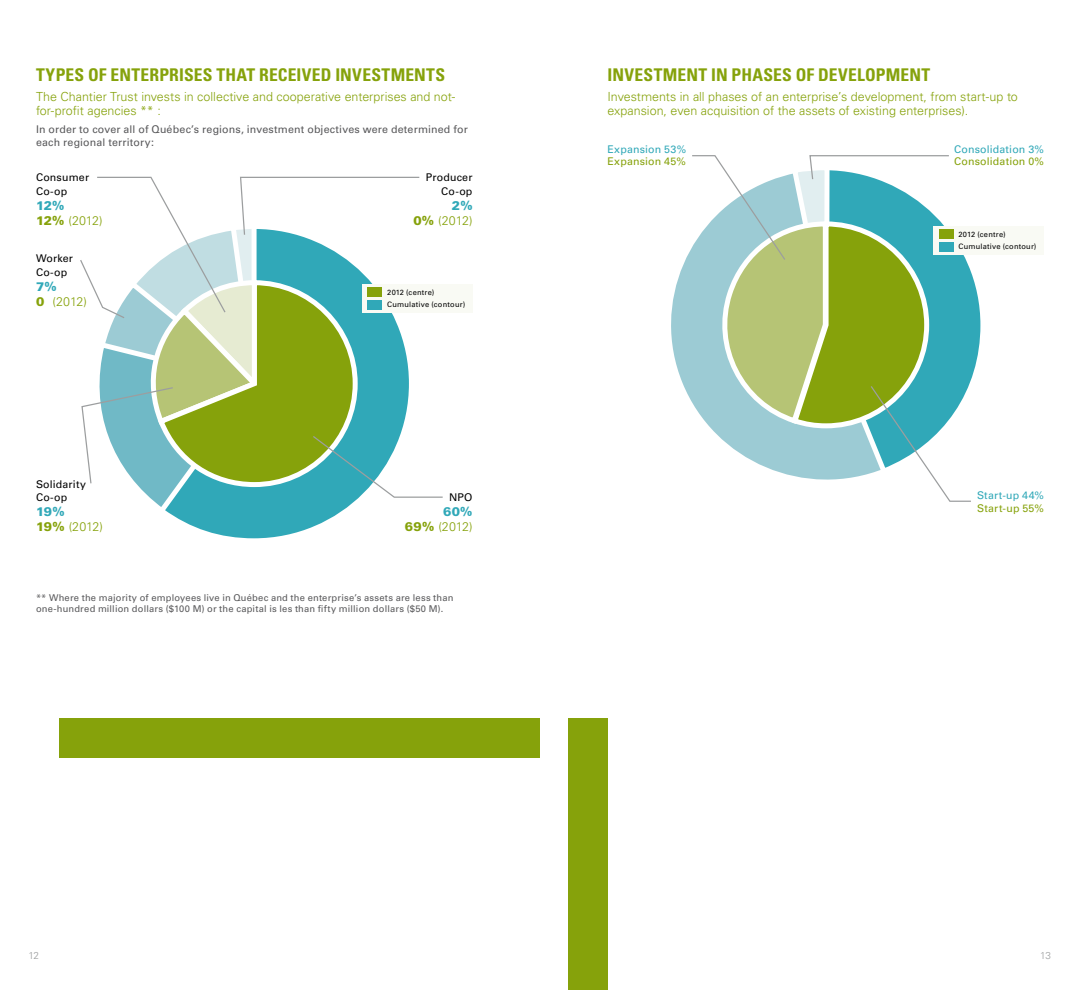
<style>
.page{position:relative;width:1080px;height:990px;background:#fff}
.page>*{position:absolute;margin:0;border:0;box-sizing:border-box;transform-origin:0 0}
.t1{font:700 condensed 17.5px "Univers LT Std";letter-spacing:.01em;color:#86a20b}
.t2{font:300 12.5px/15px "Univers LT Std";color:#86a20b}
.t3{font:10.62px/12.8px "Univers LT Std";letter-spacing:.015em;color:#58585a}
.t4{font:10.62px/13.5px "Univers LT Std";letter-spacing:.015em;color:#000}
.t5{font:10.62px "Univers LT Std";letter-spacing:.015em;color:#30a8b8}
.t6{font:10.62px "Univers LT Std";letter-spacing:.015em;color:#86a20b}
.t7{font:300 10px "Univers LT Std";color:#9c9e9f}
.t8{font:9.38px/11.2px "Univers LT Std";letter-spacing:.02em;color:#58585a}
.t9{font:7.5px/12.5px "Univers LT Std";letter-spacing:.025em;color:#000}
.s1{font-weight:900;color:#30a8b8}
.s2{font-weight:900}
</style>
<div class="page">
<svg style="left:177px;top:518px;width:154px;height:21px"></svg>
<svg style="left:80px;top:176px;width:364px;height:342px"></svg>
<div style="left:362px;top:284px;width:111px;height:28px;background:#f9faf4"></div>
<div style="left:368px;top:288px;width:14px;height:9px;background:#86a20b"></div>
<div style="left:368px;top:300px;width:14px;height:9px;background:#30a8b8"></div>
<div style="left:59px;top:719px;width:481px;height:39px;background:#86a20b"></div>
<div style="left:568px;top:719px;width:40px;height:271px;background:#86a20b"></div>
<svg style="left:671px;top:249px;width:20px;height:151px"></svg>
<svg style="left:972px;top:275px;width:9px;height:102px"></svg>
<svg style="left:691px;top:155px;width:281px;height:347px"></svg>
<div style="left:933px;top:226px;width:111px;height:29px;background:#f9faf4"></div>
<div style="left:939px;top:230px;width:14px;height:9px;background:#86a20b"></div>
<div style="left:939px;top:242px;width:14px;height:9px;background:#30a8b8"></div>
<h1 class="t1" style="left:36px;top:64px;width:411px">TYPES OF ENTERPRISES THAT RECEIVED INVESTMENTS</h1>
<p class="t2" style="left:36px;top:89px;width:421px;line-height:14.1px">The Chantier Trust invests in collective and cooperative enterprises and not&shy;for-profit agencies ** :</p>
<p class="t3" style="left:36px;top:123px;width:433px">In order to cover all of Québec’s regions, investment objectives were determined for each regional territory:</p>
<p class="t4" style="left:36px;top:171px;width:55px">Consumer<br>Co-op</p>
<p class="t2" style="left:36px;top:198px;width:68px"><span class="s1">12%<br></span><span class="s2">12%</span> (2012)</p>
<p class="t4" style="left:36px;top:252px;width:38px">Worker<br>Co-op</p>
<p class="t2" style="left:36px;top:279px;width:52px"><span class="s1">7%<br></span><span class="s2">0</span> (2012)</p>
<p class="t4" style="left:36px;top:478px;width:51px">Solidarity<br>Co-op</p>
<p class="t2" style="left:36px;top:505px;width:68px"><span class="s1">19%<br></span><span class="s2">19%</span> (2012)</p>
<p class="t4" style="left:426px;top:171px;width:48px;text-align:right">Producer<br>Co-op</p>
<p class="t2" style="left:413px;top:198px;width:61px;text-align:right"><span class="s1">2%<br></span><span class="s2">0%</span> (2012)</p>
<p class="t9" style="left:387px;top:286px;width:79px">2012 (centre)<br>Cumulative (contour)</p>
<p class="t4" style="left:449px;top:491px;width:25px">NPO</p>
<p class="t2" style="left:405px;top:505px;width:69px;text-align:right"><span class="s1">60%<br></span><span class="s2">69%</span> (2012)</p>
<p class="t8" style="left:36px;top:592px;width:419px">** Where the majority of employees live in Québec and the enterprise’s assets are less than one-hundred million dollars ($100 M) or the capital is les than fifty million dollars ($50 M).</p>
<h1 class="t1" style="left:608px;top:64px;width:324px">INVESTMENT IN PHASES OF DEVELOPMENT</h1>
<p class="t2" style="left:608px;top:89px;width:412px;line-height:14.1px">Investments in all phases of an enterprise’s development, from start-up to expansion, even acquisition of the assets of existing enterprises).</p>
<p class="t5" style="left:607px;top:143px;width:80px">Expansion 53%</p>
<p class="t6" style="left:607px;top:155px;width:80px">Expansion 45%</p>
<p class="t5" style="left:954px;top:143px;width:91px">Consolidation 3%</p>
<p class="t6" style="left:954px;top:155px;width:91px">Consolidation 0%</p>
<p class="t9" style="left:959px;top:228px;width:79px">2012 (centre)<br>Cumulative (contour)</p>
<p class="t5" style="left:977px;top:489px;width:68px">Start-up 44%</p>
<p class="t6" style="left:977px;top:502px;width:68px">Start-up 55%</p>
<p class="t7" style="left:28px;top:950px;width:12px">12</p>
<p class="t7" style="left:1040px;top:950px;width:12px">13</p>
</div>
